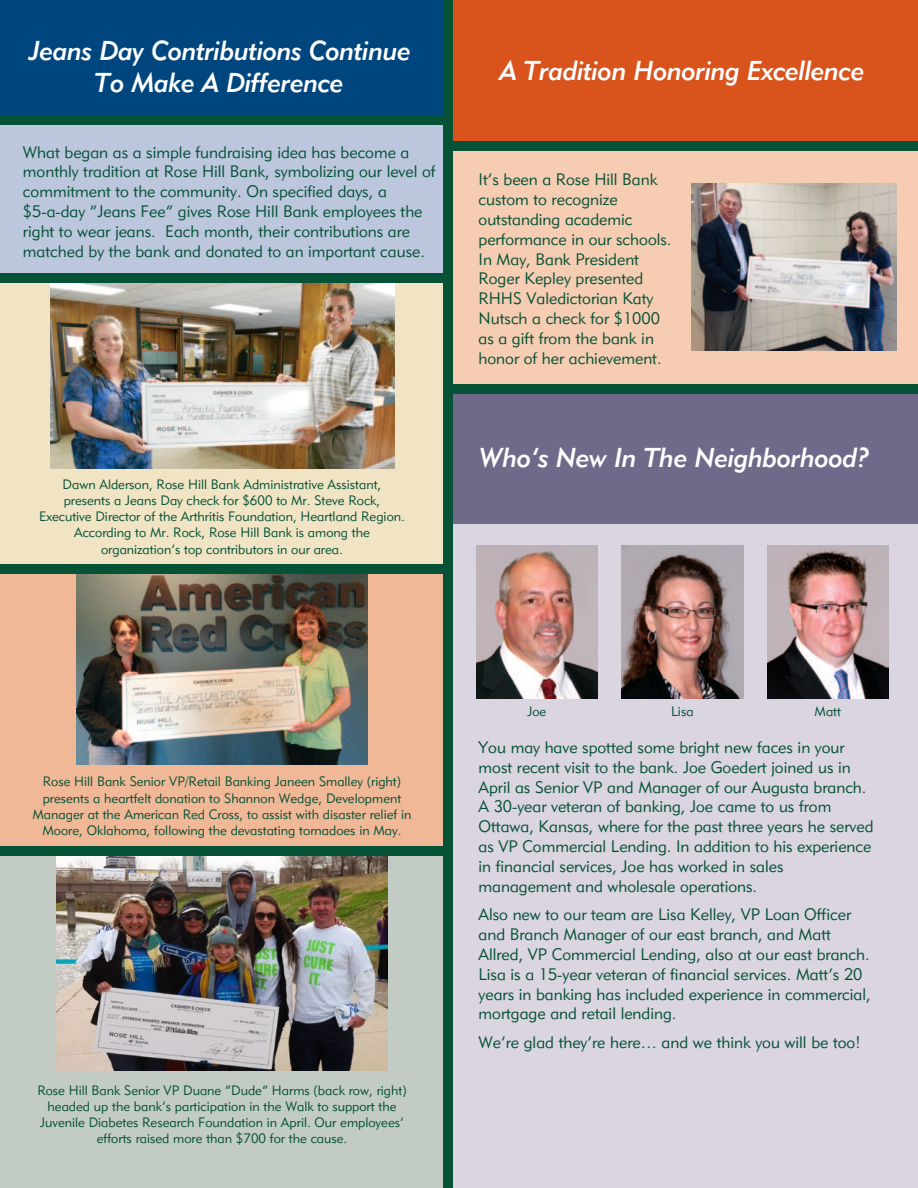
<style>
.page{position:relative;width:918px;height:1188px;background:#fff}
.page>*{position:absolute;margin:0;border:0;box-sizing:border-box;transform-origin:0 0}
.t1{font:27px/31.5px "Geometric 415 BT Medium Italic A";letter-spacing:-.01em;color:#fff;text-align:center}
.t2{font:16.5px/19.8px "Geometric 415 BT Lite A";color:#065236}
.t3{font:13.5px/16.2px "Geometric 415 BT Lite A";color:#065236;text-align:center}
</style>
<div class="page">
<div style="left:0;top:79px;width:448px;height:199px;background:#bcc7de"></div>
<div style="left:0;top:277px;width:448px;height:292px;background:#f1e4c4"></div>
<div style="left:0;top:567px;width:448px;height:285px;background:#f1b897"></div>
<div style="left:0;top:851px;width:448px;height:337px;background:#c2ccc4"></div>
<div style="left:453px;top:107px;width:465px;height:282px;background:#f6ccb2"></div>
<div style="left:448px;top:472px;width:470px;height:716px;background:#dad5e0"></div>
<div style="left:448px;top:389px;width:470px;height:135px;background:#70698a"></div>
<div style="left:451px;top:0;width:467px;height:146px;background:#d9531c"></div>
<div style="left:0;top:0;width:448px;height:120px;background:#00467e"></div>
<div style="left:443px;top:0;width:10px;height:1188px;background:#065236"></div>
<div style="left:0;top:115px;width:448px;height:10px;background:#065236"></div>
<img style="left:76px;top:574px;width:292px;height:191px">
<img style="left:50px;top:283px;width:344px;height:185px">
<img style="left:57px;top:856px;width:330px;height:215px">
<img style="left:692px;top:183px;width:205px;height:168px">
<img style="left:476px;top:546px;width:122px;height:152px">
<img style="left:622px;top:546px;width:121px;height:152px">
<img style="left:767px;top:546px;width:122px;height:152px">
<div style="left:448px;top:384px;width:470px;height:10px;background:#065236"></div>
<div style="left:0;top:273px;width:448px;height:10px;background:#065236"></div>
<div style="left:0;top:564px;width:448px;height:10px;background:#065236"></div>
<div style="left:0;top:846px;width:448px;height:10px;background:#065236"></div>
<div style="left:448px;top:141px;width:470px;height:10px;background:#065236"></div>
<h1 class="t1" style="left:30px;top:35px;width:383px">Jeans Day Contributions Continue<br>To Make A Difference</h1>
<p class="t2" style="left:23px;top:142px;width:414px">What began as a simple fundraising idea has become a monthly tradition at Rose Hill Bank, symbolizing our level of commitment to the community. On specified days, a $5-a-day “Jeans Fee” gives Rose Hill Bank employees the right to wear jeans. Each month, their contributions are matched by the bank and donated to an important cause.</p>
<p class="t3" style="left:39px;top:476px;width:367px">Dawn Alderson, Rose Hill Bank Administrative Assistant, presents a Jeans Day check for $600 to Mr. Steve Rock, Executive Director of the Arthritis Foundation, Heartland Region.<br>According to Mr. Rock, Rose Hill Bank is among the organization’s top contributors in our area.</p>
<h1 class="t1" style="left:499px;top:54px;width:367px">A Tradition Honoring Excellence</h1>
<p class="t2" style="left:479px;top:169px;width:195px">It’s been a Rose Hill Bank custom to recognize outstanding academic performance in our schools.<br>In May, Bank President<br>Roger Kepley presented<br>RHHS Valedictorian Katy<br>Nutsch a check for $1000 as a gift from the bank in honor of her achievement.</p>
<h1 class="t1" style="left:480px;top:442px;width:392px">Who’s New In The Neighborhood?</h1>
<p class="t3" style="left:33px;top:773px;width:380px">Rose Hill Bank Senior VP/Retail Banking Janeen Smalley (right) presents a heartfelt donation to Shannon Wedge, Development Manager at the American Red Cross, to assist with disaster relief in Moore, Oklahoma, following the devastating tornadoes in May.</p>
<p class="t3" style="left:37px;top:1082px;width:371px">Rose Hill Bank Senior VP Duane “Dude” Harms (back row, right) headed up the bank’s participation in the Walk to support the Juvenile Diabetes Research Foundation in April. Our employees’ efforts raised more than $700 for the cause.</p>
<p class="t3" style="left:527px;top:703px;width:20px">Joe</p>
<p class="t3" style="left:671px;top:703px;width:24px">Lisa</p>
<p class="t3" style="left:815px;top:703px;width:28px">Matt</p>
<p class="t2" style="left:479px;top:737px;width:396px">You may have spotted some bright new faces in your most recent visit to the bank. Joe Goedert joined us in April as Senior VP and Manager of our Augusta branch.<br>A 30-year veteran of banking, Joe came to us from Ottawa, Kansas, where for the past three years he served as VP Commercial Lending. In addition to his experience in financial services, Joe has worked in sales management and wholesale operations.</p>
<p class="t2" style="left:479px;top:904px;width:394px">Also new to our team are Lisa Kelley, VP Loan Officer and Branch Manager of our east branch, and Matt Allred, VP Commercial Lending, also at our east branch.<br>Lisa is a 15-year veteran of financial services. Matt’s 20 years in banking has included experience in commercial, mortgage and retail lending.</p>
<p class="t2" style="left:479px;top:1032px;width:383px">We’re glad they’re here… and we think you will be too!</p>
</div>
